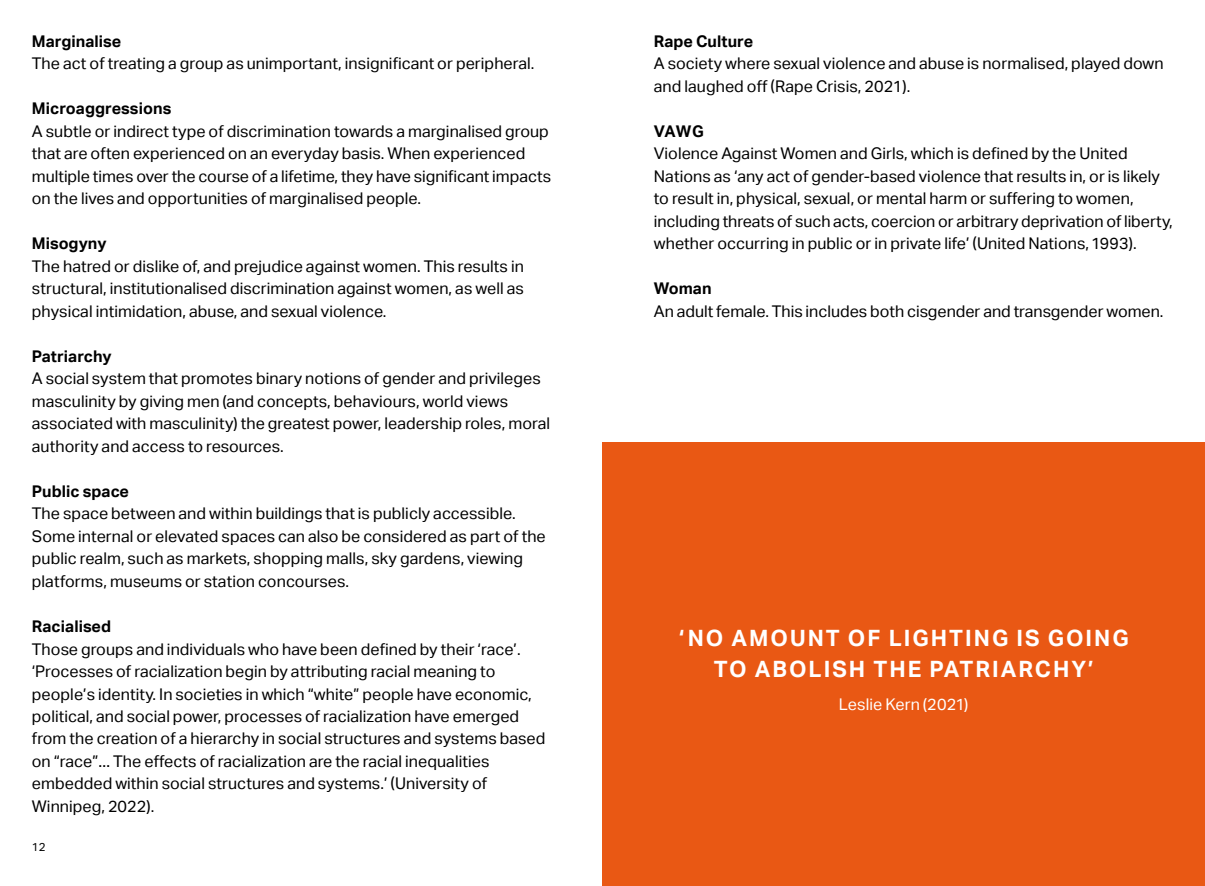
<style>
.page{position:relative;width:1205px;height:886px;background:#fff}
.page>*{position:absolute;margin:0;border:0;box-sizing:border-box;transform-origin:0 0}
.t1{font:700 22.5px/31px "Aktiv Grotesk";letter-spacing:.09em;color:#fff;text-align:center}
.t2{font:16.12px/22.5px "Aktiv Grotesk";letter-spacing:.005em;color:#000}
.t3{font:700 16.12px "Aktiv Grotesk";letter-spacing:.005em;color:#000}
.t4{font:16.12px "Aktiv Grotesk";letter-spacing:.005em;color:#fff}
.t5{font:11.5px "Aktiv Grotesk";color:#000}
.s1{font-family:"ABC Diatype"}
</style>
<div class="page">
<div style="left:602px;top:443px;width:603px;height:443px;background:#e95814"></div>
<p class="t3" style="left:32px;top:32px;width:91px">Marginalise</p>
<p class="t2" style="left:32px;top:53px;width:504px">The act of treating a group as unimportant, insignificant or peripheral.</p>
<p class="t3" style="left:32px;top:99px;width:141px">Microaggressions</p>
<p class="t2" style="left:32px;top:120px;width:521px">A subtle or indirect type of discrimination towards a marginalised group that are often experienced on an everyday basis. When experienced multiple times over the course of a lifetime, they have significant impacts on the lives and opportunities of marginalised people.</p>
<p class="t3" style="left:32px;top:234px;width:76px">Misogyny</p>
<p class="t2" style="left:32px;top:255px;width:493px;text-align:justify">The hatred or dislike of, and prejudice against women. This results in structural, institutionalised discrimination against women, as well as physical intimidation, abuse, and sexual violence.</p>
<p class="t3" style="left:32px;top:347px;width:81px">Patriarchy</p>
<p class="t2" style="left:32px;top:368px;width:520px">A social system that promotes binary notions of gender and privileges masculinity by giving men (and concepts, behaviours, world views associated with masculinity) the greatest power, leadership roles, moral authority and access to resources.</p>
<p class="t3" style="left:32px;top:482px;width:99px">Public space</p>
<p class="t2" style="left:32px;top:503px;width:515px">The space between and within buildings that is publicly accessible.<br>Some internal or elevated spaces can also be considered as part of the public realm, such as markets, shopping malls, sky gardens, viewing platforms, museums or station concourses.</p>
<p class="t3" style="left:32px;top:617px;width:81px">Racialised</p>
<p class="t2" style="left:32px;top:638px;width:515px">Those groups and individuals who have been defined by their ‘race’. ‘Processes of racialization begin by attributing racial meaning to people’s identity. In societies in which “white” people have economic, political, and social power, processes of racialization have emerged from the creation of a hierarchy in social structures and systems based on “race”<span class="s1">…</span> The effects of racialization are the racial inequalities embedded within social structures and systems.’ (University of Winnipeg, 2022).</p>
<p class="t5" style="left:32px;top:840px;width:15px">12</p>
<p class="t3" style="left:654px;top:32px;width:101px">Rape Culture</p>
<p class="t2" style="left:654px;top:53px;width:511px">A society where sexual violence and abuse is normalised, played down and laughed off (Rape Crisis, 2021).</p>
<p class="t3" style="left:654px;top:122px;width:52px">VAWG</p>
<p class="t2" style="left:654px;top:143px;width:520px">Violence Against Women and Girls, which is defined by the United Nations as ‘any act of gender-based violence that results in, or is likely to result in, physical, sexual, or mental harm or suffering to women, including threats of such acts, coercion or arbitrary deprivation of liberty, whether occurring in public or in private life’ (United Nations, 1993).</p>
<p class="t3" style="left:654px;top:279px;width:59px">Woman</p>
<p class="t2" style="left:654px;top:300px;width:511px">An adult female. This includes both cisgender and transgender women.</p>
<h1 class="t1" style="left:679px;top:623px;width:451px">‘NO AMOUNT OF LIGHTING IS GOING<br>TO ABOLISH THE PATRIARCHY’</h1>
<p class="t4" style="left:839px;top:695px;width:131px">Leslie Kern (2021)</p>
</div>
